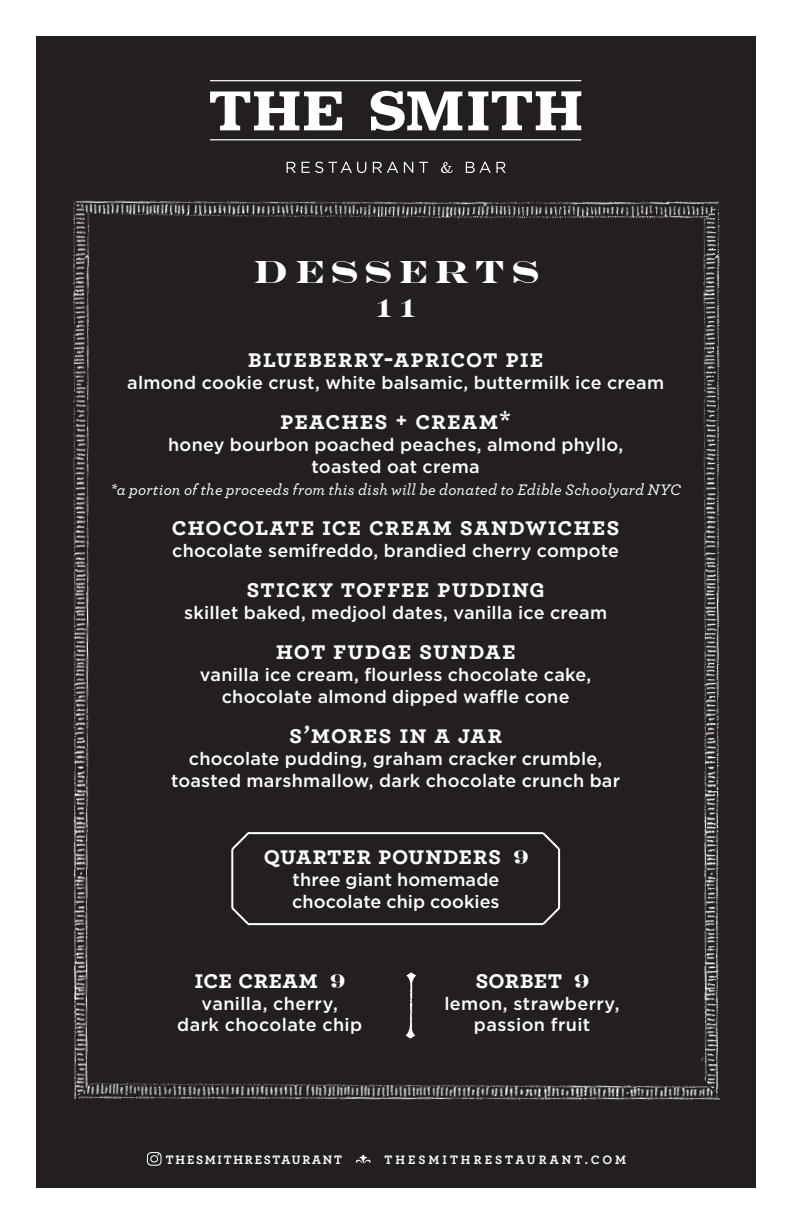
<style>
.page{position:relative;width:792px;height:1224px;background:#fff}
.page>*{position:absolute;margin:0;border:0;box-sizing:border-box;transform-origin:0 0}
.t1{font:700 32px "Engravers";letter-spacing:.2em;color:#fff}
.Food_Item_Descrip{font:26px "Archer Bold SC";letter-spacing:.035em;color:#fff}
.Food_Item_Descrip-2{font:26px "Archer Bold SC";letter-spacing:.01em;color:#fff}
.t2{font:700 26px "Engravers";color:#fff}
.Food_Item_Descrip-3{font:500 18px/21.6px "Gotham";letter-spacing:.015em;color:#fff;text-align:center}
.Food_Item{font:500 18px/22px "Gotham";color:#fff}
.Food_Item_Descrip-4{font:italic 500 16px "Archer";letter-spacing:.015em;color:#fff}
.t3{font:12.8px "Archer Bold SC";letter-spacing:.235em;color:#fff}
.t4{font:12.8px "Archer Bold SC";letter-spacing:.135em;color:#fff}
.s1{font-family:"Engravers";font-weight:700;font-size:20px}
</style>
<div class="page">
<div style="left:36px;top:36px;width:720px;height:1152px;background:#231f20"></div>
<svg style="left:210px;top:91px;width:371px;height:40px"></svg>
<hr style="left:210px;top:80px;width:371px;height:1px;background:#fff">
<hr style="left:210px;top:139px;width:371px;height:1px;background:#fff">
<svg style="left:287px;top:162px;width:9px;height:11px"></svg>
<svg style="left:302px;top:162px;width:64px;height:11px"></svg>
<svg style="left:373px;top:162px;width:25px;height:11px"></svg>
<svg style="left:404px;top:162px;width:9px;height:11px"></svg>
<svg style="left:419px;top:162px;width:9px;height:11px"></svg>
<svg style="left:441px;top:162px;width:12px;height:11px"></svg>
<svg style="left:466px;top:162px;width:40px;height:11px"></svg>
<img style="left:92px;top:200px;width:609px;height:19px">
<img style="left:92px;top:1083px;width:609px;height:17px">
<img style="left:701px;top:201px;width:20px;height:899px">
<img style="left:72px;top:200px;width:20px;height:900px">
<svg style="left:231px;top:832px;width:329px;height:93px"></svg>
<img style="left:410px;top:988px;width:3px;height:35px">
<svg style="left:406px;top:973px;width:10px;height:15px"></svg>
<svg style="left:405px;top:1023px;width:10px;height:16px"></svg>
<div style="left:147px;top:1152px;width:15px;height:14px;border:1px solid #fff;border-radius:4px"></div>
<div style="left:150px;top:1155px;width:8px;height:8px;border:1px solid #fff;border-radius:50%"></div>
<svg style="left:356px;top:1154px;width:15px;height:9px"></svg>
<p class="t1" style="left:253px;top:254px;width:288px">DESSERTs</p>
<p class="t2" style="left:375px;top:293px;width:44px">11</p>
<p class="Food_Item_Descrip" style="left:248px;top:342px;width:297px">blueberry-apricot pie</p>
<p class="Food_Item_Descrip-3" style="left:127px;top:372px;width:538px">almond cookie crust, white balsamic, buttermilk ice cream</p>
<p class="Food_Item_Descrip" style="left:280px;top:404px;width:232px">peaches + cream*</p>
<p class="Food_Item_Descrip-3" style="left:168px;top:434px;width:456px">honey bourbon poached peaches, almond phyllo,</p>
<p class="Food_Item_Descrip-3" style="left:312px;top:456px;width:170px">toasted oat crema</p>
<p class="Food_Item_Descrip-4" style="left:110px;top:478px;width:572px">*a portion of the proceeds from this dish will be donated to Edible Schoolyard NYC</p>
<p class="Food_Item_Descrip" style="left:172px;top:510px;width:449px">chocolate ice cream sandwiches</p>
<p class="Food_Item_Descrip-3" style="left:172px;top:539px;width:448px">chocolate semifreddo, brandied cherry compote</p>
<p class="Food_Item_Descrip" style="left:247px;top:572px;width:300px">sticky toffee pudding</p>
<p class="Food_Item_Descrip-3" style="left:184px;top:601px;width:424px">skillet baked, medjool dates, vanilla ice cream</p>
<p class="Food_Item_Descrip" style="left:276px;top:634px;width:241px">hot fudge sundae</p>
<p class="Food_Item_Descrip-3" style="left:200px;top:663px;width:393px">vanilla ice cream, flourless chocolate cake,</p>
<p class="Food_Item_Descrip-3" style="left:222px;top:685px;width:349px">chocolate almond dipped waffle cone</p>
<p class="Food_Item_Descrip" style="left:289px;top:718px;width:214px">s’mores in a jar</p>
<p class="Food_Item_Descrip-3" style="left:189px;top:747px;width:415px">chocolate pudding, graham cracker crumble,</p>
<p class="Food_Item_Descrip-3" style="left:171px;top:769px;width:451px">toasted marshmallow, dark chocolate crunch bar</p>
<p class="Food_Item_Descrip" style="left:264px;top:839px;width:266px">quarter pounders <span class="s1">9</span></p>
<p class="Food_Item" style="left:292px;top:868px;width:209px">three giant homemade chocolate chip cookies</p>
<p class="Food_Item_Descrip-2" style="left:195px;top:963px;width:152px">ice cream <span class="s1">9</span></p>
<p class="Food_Item_Descrip-3" style="left:177px;top:992px;width:187px">vanilla, cherry,<br>dark chocolate chip</p>
<p class="Food_Item_Descrip" style="left:475px;top:963px;width:115px">sorbet <span class="s1">9</span></p>
<p class="Food_Item_Descrip-3" style="left:444px;top:992px;width:177px">lemon, strawberry,</p>
<p class="Food_Item_Descrip-3" style="left:474px;top:1014px;width:118px">passion fruit</p>
<p class="t4" style="left:166px;top:1152px;width:178px">THESMITHRESTAURANT</p>
<p class="t3" style="left:384px;top:1152px;width:243px">THESMITHRESTAURANT.COM</p>
</div>
